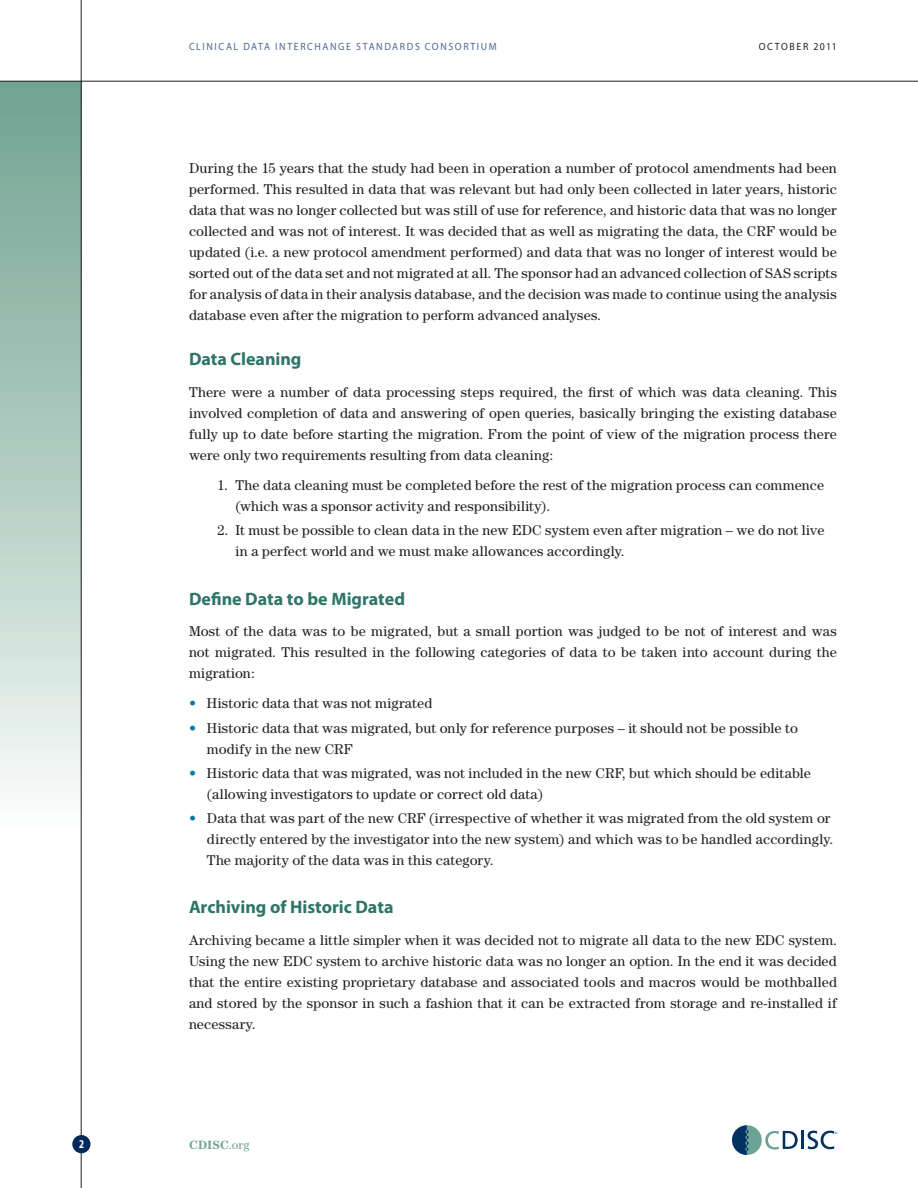
<style>
.page{position:relative;width:918px;height:1188px;background:#fff}
.page>*{position:absolute;margin:0;border:0;box-sizing:border-box;transform-origin:0 0}
.t1{font:700 18px "Myriad Pro";color:#2f7468}
.t2{font:14.25px/21px "Century";letter-spacing:.01em;color:#231f20}
.t3{font:700 12px "Century";letter-spacing:.01em;color:#71a492}
.t4{font:700 condensed 12px "Myriad Pro";color:#fff}
.t5{font:10.5px "Myriad Pro";letter-spacing:.16em;color:#4d6791;scale:.94 1}
.t6{font:10.5px "Myriad Pro";letter-spacing:.15em;color:#231f20;scale:.94 1}
.s1{color:#0078a5}
.s2{font-weight:400}
</style>
<div class="page">
<div style="left:0;top:81px;width:81px;height:873px;background:linear-gradient(to bottom,#6ea18f,#fff)"></div>
<hr style="left:0;top:81px;width:918px;height:1px;background:#231f20">
<hr style="left:81px;top:0;width:1px;height:1188px;background:#231f20">
<div style="left:72px;top:1135px;width:19px;height:18px;background:#00295c;border-radius:50%"></div>
<hr style="left:801px;top:1131px;width:3px;height:18px;background:#003163">
<svg style="left:732px;top:1125px;width:66px;height:30px"></svg>
<svg style="left:808px;top:1131px;width:29px;height:18px"></svg>
<p class="t5" style="left:189px;top:40px;width:329px">CLINIC AL DATA INTERCHANGE STANDARDS CONSORTI UM</p>
<p class="t6" style="left:759px;top:40px;width:85px">OC TOBER 2011</p>
<p class="t2" style="left:189px;top:158px;width:650px;text-align:justify">During the 15 years that the study had been in operation a number of protocol amendments had been performed. This resulted in data that was relevant but had only been collected in later years, historic data that was no longer collected but was still of use for reference, and historic data that was no longer collected and was not of interest. It was decided that as well as migrating the data, the CRF would be updated (i.e. a new protocol amendment performed) and data that was no longer of interest would be sorted out of the data set and not migrated at all. The sponsor had an advanced collection of SAS scripts for analysis of data in their analysis database, and the decision was made to continue using the analysis database even after the migration to perform advanced analyses.</p>
<p class="t1" style="left:189px;top:347px;width:114px">Data Cleaning</p>
<p class="t2" style="left:189px;top:381px;width:649px;text-align:justify">There were a number of data processing steps required, the first of which was data cleaning. This involved completion of data and answering of open queries, basically bringing the existing database fully up to date before starting the migration. From the point of view of the migration process there were only two requirements resulting from data cleaning:</p>
<p class="t2" style="left:235px;top:474px;width:590px;text-indent:-18px">1. The data cleaning must be completed before the rest of the migration process can commence (which was a sponsor activity and responsibility).</p>
<p class="t2" style="left:235px;top:520px;width:590px;text-indent:-18px">2. It must be possible to clean data in the new EDC system even after migration – we do not live in a perfect world and we must make allowances accordingly.</p>
<p class="t1" style="left:189px;top:587px;width:218px">Define Data to be Migrated</p>
<p class="t2" style="left:189px;top:621px;width:649px;text-align:justify">Most of the data was to be migrated, but a small portion was judged to be not of interest and was not migrated. This resulted in the following categories of data to be taken into account during the migration:</p>
<p class="t2" style="left:189px;top:693px;width:245px"><span class="s1">•</span> Historic data that was not migrated</p>
<p class="t2" style="left:207px;top:717px;width:593px;text-indent:-18px"><span class="s1">•</span> Historic data that was migrated, but only for reference purposes – it should not be possible to modify in the new CRF</p>
<p class="t2" style="left:207px;top:762px;width:605px;text-indent:-18px"><span class="s1">•</span> Historic data that was migrated, was not included in the new CRF, but which should be editable (allowing investigators to update or correct old data)</p>
<p class="t2" style="left:207px;top:807px;width:628px;text-indent:-18px"><span class="s1">•</span> Data that was part of the new CRF (irrespective of whether it was migrated from the old system or directly entered by the investigator into the new system) and which was to be handled accordingly.<br>The majority of the data was in this category.</p>
<p class="t1" style="left:189px;top:895px;width:206px">Archiving of Historic Data</p>
<p class="t2" style="left:189px;top:929px;width:650px;text-align:justify">Archiving became a little simpler when it was decided not to migrate all data to the new EDC system.<br>Using the new EDC system to archive historic data was no longer an option. In the end it was decided that the entire existing proprietary database and associated tools and macros would be mothballed and stored by the sponsor in such a fashion that it can be extracted from storage and re-installed if necessary.</p>
<p class="t4" style="left:79px;top:1137px;width:7px">2</p>
<p class="t3" style="left:189px;top:1138px;width:62px">CDISC<span class="s2">.org</span></p>
</div>
